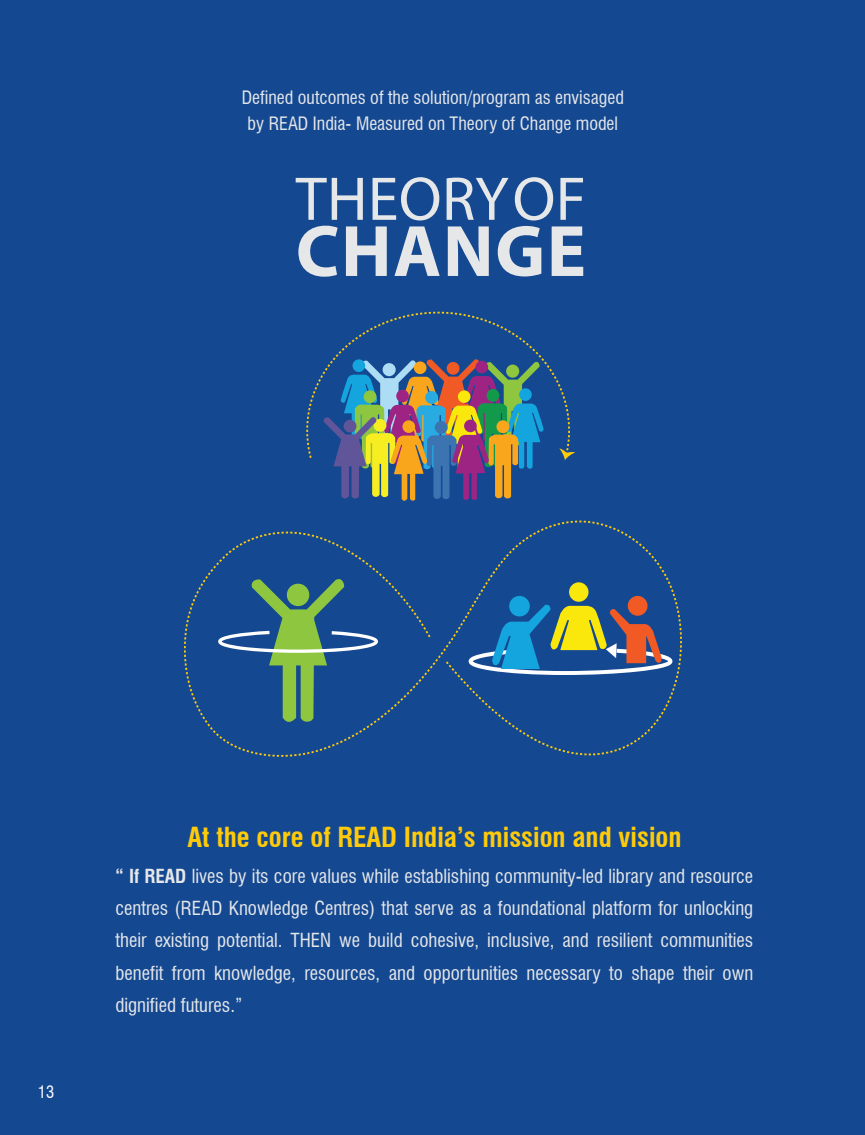
<style>
.page{position:relative;width:865px;height:1135px;background:#fff}
.page>*{position:absolute;margin:0;border:0;box-sizing:border-box;transform-origin:0 0}
.t1{font:700 73.35px "Myriad Pro";letter-spacing:.02em;color:#e6e7e9}
.t2{font:62.1px "Myriad Pro";letter-spacing:.005em;color:#e6e7e9}
.t3{font:700 condensed 27px "Swiss 721 BT";color:#feca0a}
.t4{font:condensed 18.9px/32.2px "Swiss 721 BT";color:#e6e7e9;text-align:justify}
.t5{font:condensed 18px/26.1px "Swiss 721 BT";color:#e6e7e9;text-align:center}
.t6{font:condensed 16.5px "Swiss 721 BT";color:#fff}
.s1{font-weight:700}
</style>
<div class="page">
<div style="left:0;top:0;width:864px;height:1134px;background:#144992"></div>
<svg style="left:184px;top:520px;width:497px;height:236px"></svg>
<svg style="left:218px;top:577px;width:160px;height:144px"></svg>
<div style="left:568px;top:582px;width:20px;height:19px;background:#fae70b;border-radius:50%"></div>
<div style="left:509px;top:595px;width:20px;height:21px;background:#15a5de;border-radius:50%"></div>
<svg style="left:627px;top:595px;width:20px;height:20px"></svg>
<svg style="left:468px;top:603px;width:204px;height:71px"></svg>
<svg style="left:306px;top:311px;width:269px;height:189px"></svg>
<p class="t5" style="left:241px;top:84px;width:383px">Defined outcomes of the solution/program as envisaged by READ India- Measured on Theory of Change model</p>
<h2 class="t2" style="left:295px;top:161px;width:291px">THEORYOF</h2>
<h1 class="t1" style="left:296px;top:203px;width:291px">CHANGE</h1>
<p class="t6" style="left:38px;top:1081px;width:18px">13</p>
<h3 class="t3" style="left:187px;top:820px;width:495px">At the core of READ India’s mission and vision</h3>
<p class="t4" style="left:115px;top:859px;width:639px"><span class="s1">“ If READ</span> lives by its core values while establishing community-led library and resource centres (READ Knowledge Centres) that serve as a foundational platform for unlocking their existing potential. THEN we build cohesive, inclusive, and resilient communities benefit from knowledge, resources, and opportunities necessary to shape their own dignified futures.”</p>
</div>
